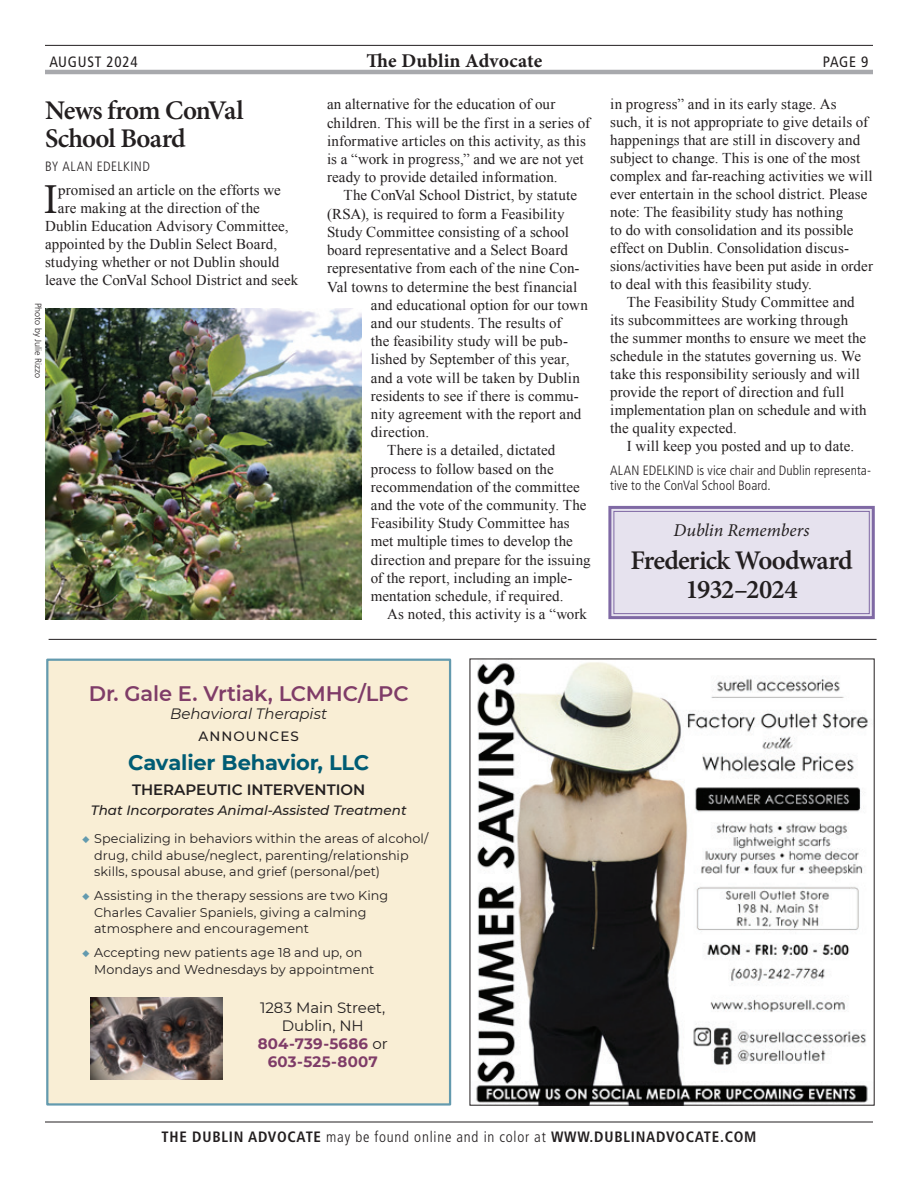
<style>
.page{position:relative;width:918px;height:1188px;background:#fff}
.page>*{position:absolute;margin:0;border:0;box-sizing:border-box;transform-origin:0 0}
.t1{font:42.75px "Minion Pro";color:#231f20}
.t2{font:600 27px/28.5px "Minion Pro";letter-spacing:-.03em;color:#231f20}
.t3{font:600 21px "Montserrat";letter-spacing:-.01em;color:#7f3c68}
.t4{font:700 21px "Montserrat";letter-spacing:-.01em;color:#005c74}
.t5{font:700 19.5px "Minion Pro";letter-spacing:.01em;color:#231f20}
.t6{font:italic 18px "Minion Pro";letter-spacing:-.005em;color:#231f20}
.t7{font:15px/18px "Times New Roman";letter-spacing:.005em;color:#231f20}
.t8{font:700 condensed 15px "Frutiger LT Std";letter-spacing:.05em;color:#231f20}
.t9{font:15px/18px "Montserrat";letter-spacing:-.01em;color:#231f20;text-align:center}
.t10{font:600 15px "Montserrat";color:#231f20}
.t11{font:italic 15px "Montserrat";letter-spacing:-.005em;color:#231f20}
.t12{font:condensed 15px "Frutiger LT Std";letter-spacing:.05em;color:#231f20}
.t13{font:300 condensed 13.5px/15px "Frutiger LT Std";letter-spacing:.01em;color:#231f20}
.t14{font:italic 500 13.5px "Montserrat";color:#231f20}
.t15{font:300 condensed 13.5px "Frutiger LT Std";letter-spacing:.035em;color:#231f20}
.t16{font:500 13.5px "Montserrat";letter-spacing:.08em;color:#231f20}
.t17{font:12.75px/16.5px "Montserrat";letter-spacing:.005em;color:#231f20}
.t18{font:300 9px "Frutiger LT Std";color:#231f20}
.s1{font-family:"Minion Pro";font-weight:500}
.s2{color:#639aae}
.s3{font-weight:700;color:#7f3c68}
.s4{font-weight:300}
</style>
<div class="page">
<hr style="left:45px;top:45px;width:828px;height:1px;background:#231f20">
<hr style="left:45px;top:70px;width:828px;height:4px;background:#a8a9ad">
<hr style="left:45px;top:1122px;width:828px;height:1px;background:#231f20">
<svg style="left:608px;top:505px;width:267px;height:115px;background:#ded8e8"></svg>
<div style="left:613px;top:511px;width:257px;height:103px;border:1px solid #7f69a4"></div>
<hr style="left:49px;top:639px;width:828px;height:1px;background:#231f20">
<img style="left:475px;top:662px;width:394px;height:442px">
<div style="left:47px;top:660px;width:403px;height:444px;background:#f9eed5"></div>
<div style="left:46px;top:659px;width:405px;height:447px;border:2px solid #639aae"></div>
<img style="left:90px;top:997px;width:133px;height:82px">
<img style="left:45px;top:308px;width:317px;height:311px">
<p class="t12" style="left:50px;top:53px;width:90px">AUGUST 2024</p>
<h3 class="t5" style="left:367px;top:47px;width:177px">The Dublin Advocate</h3>
<p class="t12" style="left:823px;top:53px;width:47px">PAGE 9</p>
<h2 class="t2" style="left:45px;top:96px;width:200px">News from ConVal<br>School Board</h2>
<p class="t15" style="left:45px;top:159px;width:106px">BY ALAN EDELKIND</p>
<h1 class="t1" style="left:43px;top:171px;width:16px">I</h1>
<p class="t7" style="left:58px;top:181px;width:224px"><span class="s1">p</span>romised an article on the efforts we</p>
<p class="t7" style="left:58px;top:199px;width:203px">are making at the direction of the</p>
<p class="t7" style="left:45px;top:217px;width:245px">Dublin Education Advisory Committee,</p>
<p class="t7" style="left:45px;top:235px;width:234px">appointed by the Dublin Select Board,</p>
<p class="t7" style="left:45px;top:253px;width:236px">studying whether or not Dublin should</p>
<p class="t7" style="left:45px;top:271px;width:255px">leave the ConVal School District and seek</p>
<p class="t18" style="left:43px;top:303px;width:77px;rotate:90deg">Photo by Julie Rizzo</p>
<p class="t7" style="left:327px;top:95px;width:265px">an alternative for the education of our children. This will be the first in a series of informative articles on this activity, as this is a “work in progress,” and we are not yet ready to provide detailed information.</p>
<p class="t7" style="left:344px;top:186px;width:235px">The ConVal School District, by statute</p>
<p class="t7" style="left:327px;top:204px;width:239px">(RSA), is required to form a Feasibility</p>
<p class="t7" style="left:327px;top:223px;width:244px">Study Committee consisting of a school</p>
<p class="t7" style="left:327px;top:241px;width:242px">board representative and a Select Board</p>
<p class="t7" style="left:327px;top:259px;width:254px">representative from each of the nine Con-</p>
<p class="t7" style="left:327px;top:277px;width:252px">Val towns to determine the best financial</p>
<p class="t7" style="left:371px;top:295px;width:219px">and educational option for our town</p>
<p class="t7" style="left:371px;top:314px;width:192px">and our students. The results of</p>
<p class="t7" style="left:371px;top:332px;width:199px">the feasibility study will be pub-</p>
<p class="t7" style="left:371px;top:350px;width:200px">lished by September of this year,</p>
<p class="t7" style="left:371px;top:368px;width:211px">and a vote will be taken by Dublin</p>
<p class="t7" style="left:371px;top:387px;width:209px">residents to see if there is commu-</p>
<p class="t7" style="left:371px;top:405px;width:212px">nity agreement with the report and</p>
<p class="t7" style="left:371px;top:423px;width:60px">direction.</p>
<p class="t7" style="left:387px;top:441px;width:170px">There is a detailed, dictated</p>
<p class="t7" style="left:371px;top:459px;width:184px">process to follow based on the</p>
<p class="t7" style="left:371px;top:478px;width:211px">recommendation of the committee</p>
<p class="t7" style="left:371px;top:496px;width:217px">and the vote of the community. The</p>
<p class="t7" style="left:371px;top:514px;width:200px">Feasibility Study Committee has</p>
<p class="t7" style="left:371px;top:532px;width:204px">met multiple times to develop the</p>
<p class="t7" style="left:371px;top:550px;width:221px">direction and prepare for the issuing</p>
<p class="t7" style="left:371px;top:569px;width:203px">of the report, including an imple-</p>
<p class="t7" style="left:371px;top:587px;width:194px">mentation schedule, if required.</p>
<p class="t7" style="left:387px;top:605px;width:201px">As noted, this activity is a “work</p>
<p class="t7" style="left:610px;top:95px;width:264px">in progress” and in its early stage. As<br>such, it is not appropriate to give details of happenings that are still in discovery and subject to change. This is one of the most complex and far-reaching activities we will ever entertain in the school district. Please note: The feasibility study has nothing<br>to do with consolidation and its possible effect on Dublin. Consolidation discus&shy;sions/activities have been put aside in order to deal with this feasibility study.</p>
<p class="t7" style="left:610px;top:293px;width:258px;text-indent:16px">The Feasibility Study Committee and its subcommittees are working through the summer months to ensure we meet the schedule in the statutes governing us. We take this responsibility seriously and will provide the report of direction and full implementation plan on schedule and with the quality expected.</p>
<p class="t7" style="left:627px;top:437px;width:229px">I will keep you posted and up to date.</p>
<p class="t13" style="left:610px;top:463px;width:262px">ALAN EDELKIND is vice chair and Dublin representa&shy;tive to the ConVal School Board.</p>
<p class="t6" style="left:674px;top:518px;width:137px">Dublin Remembers</p>
<h2 class="t2" style="left:630px;top:546px;width:224px;text-align:center">Frederick Woodward<br>1932–2024</h2>
<h3 class="t3" style="left:89px;top:678px;width:321px">Dr. Gale E. Vrtiak, LCMHC/LPC</h3>
<p class="t11" style="left:170px;top:703px;width:159px">Behavioral Therapist</p>
<p class="t16" style="left:198px;top:727px;width:102px">ANNOUNCES</p>
<h3 class="t4" style="left:128px;top:747px;width:243px">Cavalier Behavior, LLC</h3>
<p class="t10" style="left:132px;top:779px;width:235px">THERAPEUTIC INTERVENTION</p>
<p class="t14" style="left:91px;top:801px;width:317px">That Incorporates Animal-Assisted Treatment</p>
<p class="t17" style="left:94px;top:830px;width:336px;text-indent:-12px"><span class="s2">◆</span> Specializing in behaviors within the areas of alcohol/ drug, child abuse/neglect, parenting/relationship skills, spousal abuse, and grief (personal/pet)</p>
<p class="t17" style="left:94px;top:887px;width:296px;text-indent:-12px"><span class="s2">◆</span> Assisting in the therapy sessions are two King<br>Charles Cavalier Spaniels, giving a calming atmosphere and encouragement</p>
<p class="t17" style="left:94px;top:944px;width:282px;text-indent:-12px"><span class="s2">◆</span> Accepting new patients age 18 and up, on<br>Mondays and Wednesdays by appointment</p>
<p class="t9" style="left:258px;top:998px;width:132px">1283 Main Street,<br>Dublin, NH<br><span class="s3">804-739-5686</span> or<br><span class="s3">603-525-8007</span></p>
<p class="t8" style="left:161px;top:1128px;width:597px">THE DUBLIN ADVOCATE <span class="s4">may be found online and in color at</span> WWW.DUBLINADVOCATE.COM</p>
</div>
